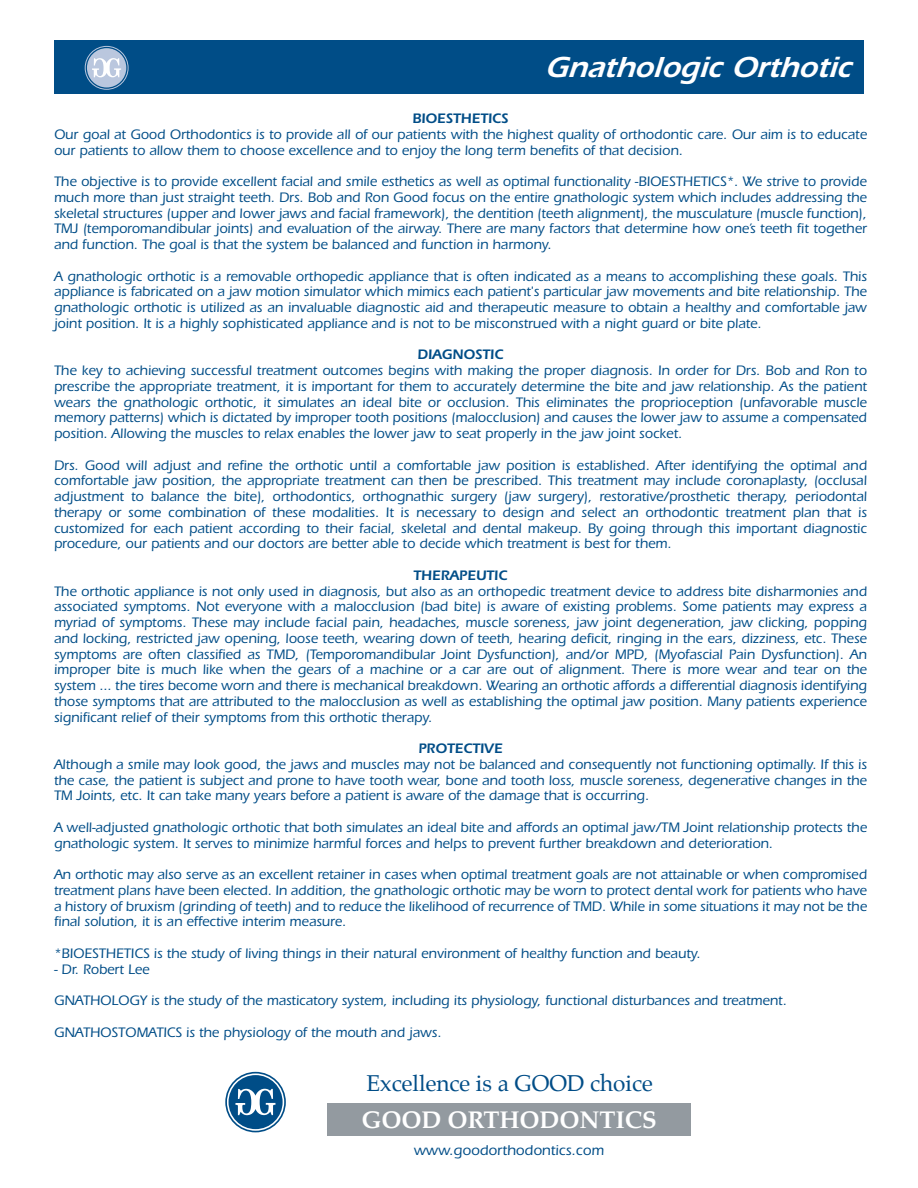
<style>
.page{position:relative;width:918px;height:1188px;background:#fff}
.page>*{position:absolute;margin:0;border:0;box-sizing:border-box;transform-origin:0 0}
.t1{font:italic 600 30px "Itc Eras";color:#fff}
.t2{font:700 24px "Palatino";color:#fff}
.t3{font:22.5px "Palatino";color:#004d87}
.t4{font:500 14.7px "Itc Eras";color:#004d87}
.t5{font:500 14.25px/15.8px "Itc Eras";color:#004d87;text-align:justify}
.t6{font:600 14.25px "Itc Eras";color:#004d87}
</style>
<div class="page">
<div style="left:54px;top:40px;width:810px;height:54px;background:#004d87"></div>
<div style="left:85px;top:46px;width:44px;height:44px;border:1px solid #bac7de;border-radius:50%"></div>
<div style="left:87px;top:48px;width:39px;height:40px;background:#bac7de;border-radius:50%"></div>
<svg style="left:92px;top:58px;width:29px;height:19px"></svg>
<div style="left:225px;top:1072px;width:61px;height:60px;border:2px solid #004d87;border-radius:50%"></div>
<svg style="left:229px;top:1075px;width:54px;height:54px"></svg>
<div style="left:327px;top:1103px;width:363px;height:33px;background:#939aa0"></div>
<p class="t1" style="left:544px;top:49px;width:317px">GnathologicOrthotic</p>
<p class="t6" style="left:412px;top:110px;width:98px">BIOESTHETICS</p>
<p class="t5" style="left:54px;top:126px;width:815px">Our goal at Good Orthodontics is to provide all of our patients with the highest quality of orthodontic care. Our aim is to educate our patients to allow them to choose excellence and to enjoy the long term benefits of that decision.</p>
<p class="t5" style="left:54px;top:174px;width:815px">The objective is to provide excellent facial and smile esthetics as well as optimal functionality -BIOESTHETICS*. We strive to provide much more than just straight teeth. Drs. Bob and Ron Good focus on the entire gnathologic system which includes addressing the skeletal structures (upper and lower jaws and facial framework), the dentition (teeth alignment), the musculature (muscle function), TMJ (temporomandibular joints) and evaluation of the airway. There are many factors that determine how one’s teeth fit together and function. The goal is that the system be balanced and function in harmony.</p>
<p class="t5" style="left:54px;top:268px;width:814px">A gnathologic orthotic is a removable orthopedic appliance that is often indicated as a means to accomplishing these goals. This appliance is fabricated on a jaw motion simulator which mimics each patient's particular jaw movements and bite relationship. The gnathologic orthotic is utilized as an invaluable diagnostic aid and therapeutic measure to obtain a healthy and comfortable jaw joint position. It is a highly sophisticated appliance and is not to be misconstrued with a night guard or bite plate.</p>
<p class="t6" style="left:418px;top:346px;width:87px">DIAGNOSTIC</p>
<p class="t5" style="left:54px;top:363px;width:814px">The key to achieving successful treatment outcomes begins with making the proper diagnosis. In order for Drs. Bob and Ron to</p>
<p class="t5" style="left:54px;top:378px;width:815px">prescribe the appropriate treatment, it is important for them to accurately determine the bite and jaw relationship. As the patient wears the gnathologic orthotic, it simulates an ideal bite or occlusion. This eliminates the proprioception (unfavorable muscle memory patterns) which is dictated by improper tooth positions (malocclusion) and causes the lower jaw to assume a compensated position. Allowing the muscles to relax enables the lower jaw to seat properly in the jaw joint socket.</p>
<p class="t5" style="left:54px;top:457px;width:815px">Drs. Good will adjust and refine the orthotic until a comfortable jaw position is established. After identifying the optimal and</p>
<p class="t5" style="left:54px;top:473px;width:814px">comfortable jaw position, the appropriate treatment can then be prescribed. This treatment may include coronaplasty, (occlusal</p>
<p class="t5" style="left:54px;top:489px;width:814px">adjustment to balance the bite), orthodontics, orthognathic surgery (jaw surgery), restorative/prosthetic therapy, periodontal</p>
<p class="t5" style="left:54px;top:504px;width:814px">therapy or some combination of these modalities. It is necessary to design and select an orthodontic treatment plan that is</p>
<p class="t5" style="left:54px;top:520px;width:815px">customized for each patient according to their facial, skeletal and dental makeup. By going through this important diagnostic</p>
<p class="t5" style="left:54px;top:536px;width:619px">procedure, our patients and our doctors are better able to decide which treatment is best for them.</p>
<p class="t6" style="left:414px;top:567px;width:95px">THERAPEUTIC</p>
<p class="t5" style="left:54px;top:583px;width:815px">The orthotic appliance is not only used in diagnosis, but also as an orthopedic treatment device to address bite disharmonies and</p>
<p class="t5" style="left:54px;top:599px;width:815px">associated symptoms. Not everyone with a malocclusion (bad bite) is aware of existing problems. Some patients may express a myriad of symptoms. These may include facial pain, headaches, muscle soreness, jaw joint degeneration, jaw clicking, popping and locking, restricted jaw opening, loose teeth, wearing down of teeth, hearing deficit, ringing in the ears, dizziness, etc. These</p>
<p class="t5" style="left:54px;top:646px;width:814px">symptoms are often classified as TMD, (Temporomandibular Joint Dysfunction), and/or MPD, (Myofascial Pain Dysfunction). An improper bite is much like when the gears of a machine or a car are out of alignment. There is more wear and tear on the</p>
<p class="t5" style="left:54px;top:678px;width:815px">system ... the tires become worn and there is mechanical breakdown. Wearing an orthotic affords a differential diagnosis identifying those symptoms that are attributed to the malocclusion as well as establishing the optimal jaw position. Many patients experience</p>
<p class="t5" style="left:54px;top:709px;width:380px">significant relief of their symptoms from this orthotic therapy.</p>
<p class="t6" style="left:418px;top:740px;width:86px">PROTECTIVE</p>
<p class="t5" style="left:54px;top:756px;width:815px">Although a smile may look good, the jaws and muscles may not be balanced and consequently not functioning optimally. If this is the case, the patient is subject and prone to have tooth wear, bone and tooth loss, muscle soreness, degenerative changes in the TM Joints, etc. It can take many years before a patient is aware of the damage that is occurring.</p>
<p class="t5" style="left:54px;top:819px;width:815px">A well-adjusted gnathologic orthotic that both simulates an ideal bite and affords an optimal jaw/TM Joint relationship protects the gnathologic system. It serves to minimize harmful forces and helps to prevent further breakdown and deterioration.</p>
<p class="t5" style="left:54px;top:867px;width:815px">An orthotic may also serve as an excellent retainer in cases when optimal treatment goals are not attainable or when compromised treatment plans have been elected. In addition, the gnathologic orthotic may be worn to protect dental work for patients who have a history of bruxism (grinding of teeth) and to reduce the likelihood of recurrence of TMD. While in some situations it may not be the</p>
<p class="t5" style="left:54px;top:914px;width:294px">final solution, it is an effective interim measure.</p>
<p class="t5" style="left:54px;top:945px;width:648px">*BIOESTHETICS is the study of living things in their natural environment of healthy function and beauty.</p>
<p class="t5" style="left:54px;top:961px;width:97px">- Dr. Robert Lee</p>
<p class="t5" style="left:54px;top:993px;width:734px">GNATHOLOGY is the study of the masticatory system, including its physiology, functional disturbances and treatment.</p>
<p class="t5" style="left:54px;top:1024px;width:389px">GNATHOSTOMATICS is the physiology of the mouth and jaws.</p>
<p class="t3" style="left:366px;top:1064px;width:288px">Excellence is a GOOD choice</p>
<p class="t2" style="left:361px;top:1099px;width:297px">GOOD ORTHODONTICS</p>
<p class="t4" style="left:414px;top:1142px;width:192px">www.goodorthodontics.com</p>
</div>
